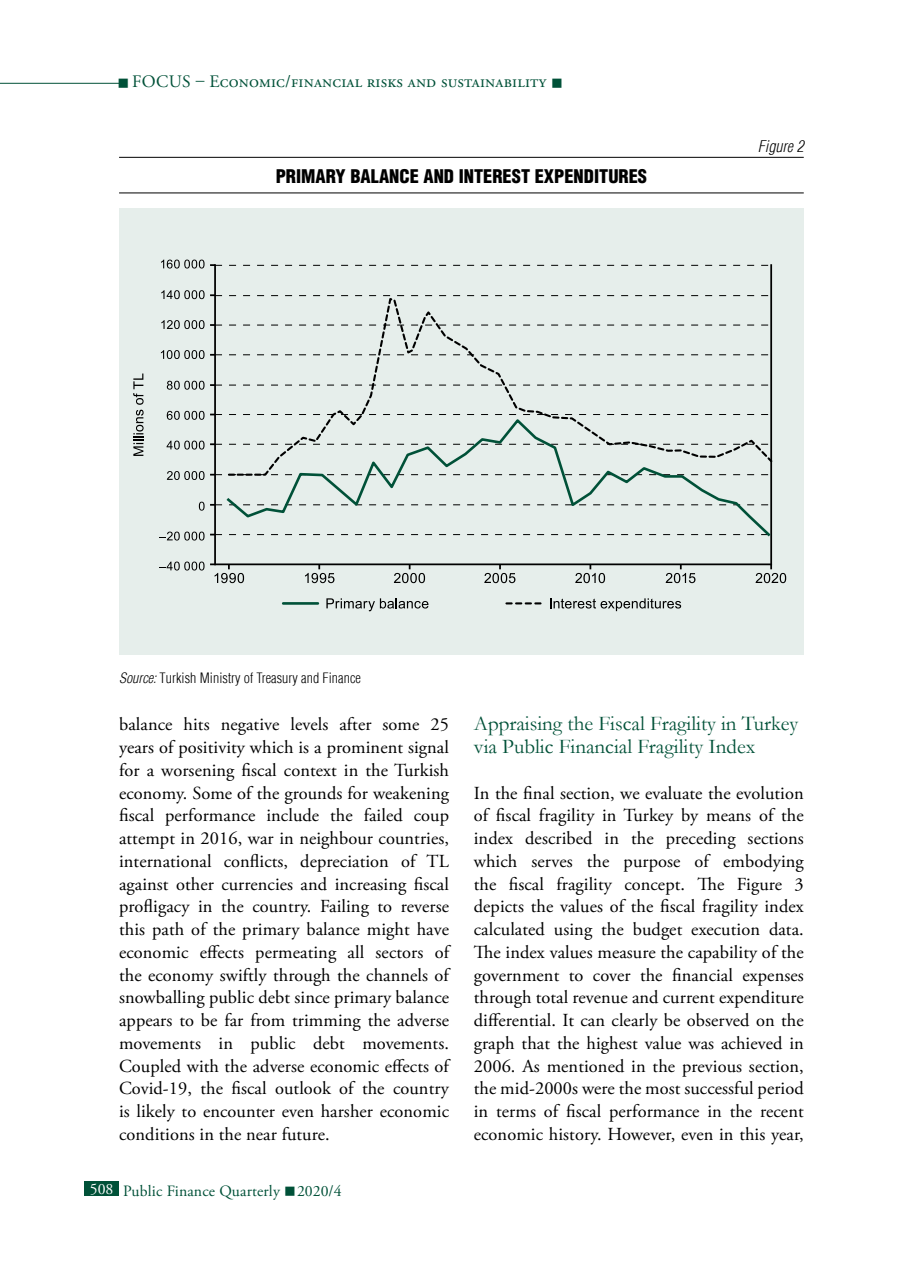
<style>
.page{position:relative;width:903px;height:1275px;background:#fff}
.page>*{position:absolute;margin:0;border:0;box-sizing:border-box;transform-origin:0 0}
.t1{font:21px/22.8px "Garamond";color:#005138}
.t2{font:18.38px/22.8px "Adobe Garamond Pro";color:#000;text-align:justify}
.t3{font:900 condensed 18.38px "H Helvetica";color:#000}
.t4{font:17.5px "Adobe Garamond Pro";letter-spacing:.01em;color:#005138}
.t5{font:15.75px "Adobe Garamond Pro";color:#005138}
.t6{font:italic 300 condensed 15.75px "H Helvetica";letter-spacing:.005em;color:#000}
.t7{font:300 condensed 14px "H Helvetica";letter-spacing:.005em;color:#000}
.s1{font-style:italic}
.s2{color:#fff}
</style>
<div class="page">
<hr style="left:0;top:83px;width:119px;height:1px;background:#005138">
<div style="left:84px;top:1181px;width:35px;height:15px;background:#005138"></div>
<hr style="left:119px;top:157px;width:685px;height:1px;background:#000">
<hr style="left:119px;top:192px;width:685px;height:1px;background:#000">
<div style="left:119px;top:208px;width:685px;height:447px;background:#e6eeeb"></div>
<hr style="left:215px;top:563px;width:556px;height:2px;background:#000">
<hr style="left:214px;top:265px;width:2px;height:299px;background:#000">
<hr style="left:770px;top:265px;width:2px;height:299px;background:#000">
<svg style="left:305px;top:565px;width:29px;height:18px"></svg>
<svg style="left:394px;top:565px;width:31px;height:18px"></svg>
<svg style="left:484px;top:565px;width:31px;height:18px"></svg>
<svg style="left:575px;top:565px;width:30px;height:18px"></svg>
<svg style="left:666px;top:565px;width:29px;height:18px"></svg>
<svg style="left:755px;top:564px;width:31px;height:19px"></svg>
<svg style="left:159px;top:562px;width:85px;height:21px"></svg>
<svg style="left:159px;top:532px;width:612px;height:9px"></svg>
<svg style="left:199px;top:502px;width:24px;height:9px"></svg>
<svg style="left:167px;top:471px;width:55px;height:9px"></svg>
<svg style="left:167px;top:441px;width:55px;height:9px"></svg>
<svg style="left:167px;top:411px;width:55px;height:9px"></svg>
<svg style="left:167px;top:381px;width:55px;height:9px"></svg>
<svg style="left:161px;top:350px;width:61px;height:9px"></svg>
<svg style="left:161px;top:320px;width:61px;height:9px"></svg>
<svg style="left:161px;top:290px;width:610px;height:9px"></svg>
<svg style="left:161px;top:260px;width:610px;height:9px"></svg>
<svg style="left:133px;top:373px;width:11px;height:83px"></svg>
<svg style="left:224px;top:477px;width:549px;height:62px"></svg>
<svg style="left:227px;top:296px;width:546px;height:181px"></svg>
<hr style="left:283px;top:602px;width:35px;height:3px;background:#005138">
<svg style="left:506px;top:602px;width:35px;height:2px"></svg>
<svg style="left:326px;top:598px;width:102px;height:13px"></svg>
<svg style="left:550px;top:598px;width:131px;height:13px"></svg>
<p class="t4" style="left:118px;top:71px;width:447px">■ FOCUS – Economic/financial risks and sustainability ■</p>
<p class="t3" style="left:276px;top:164px;width:373px">PRIMARY BALANCE AND INTEREST EXPENDITURES</p>
<p class="t6" style="left:758px;top:137px;width:48px">Figure 2</p>
<p class="t7" style="left:119px;top:669px;width:243px"><span class="s1">Source:</span> Turkish Ministry of Treasury and Finance</p>
<p class="t2" style="left:119px;top:714px;width:334px">balance hits negative levels after some 25 years of positivity which is a prominent signal for a worsening fiscal context in the Turkish economy. Some of the grounds for weakening fiscal performance include the failed coup attempt in 2016, war in neighbour countries, international conflicts, depreciation of TL against other currencies and increasing fiscal profligacy in the country. Failing to reverse this path of the primary balance might have economic effects permeating all sectors of the economy swiftly through the channels of snowballing public debt since primary balance appears to be far from trimming the adverse movements in public debt movements.<br>Coupled with the adverse economic effects of Covid-19, the fiscal outlook of the country is likely to encounter even harsher economic conditions in the near future.</p>
<p class="t1" style="left:474px;top:712px;width:326px">Appraising the Fiscal Fragility in Turkey via Public Financial Fragility Index</p>
<p class="t2" style="left:474px;top:782px;width:332px">In the final section, we evaluate the evolution of fiscal fragility in Turkey by means of the index described in the preceding sections which serves the purpose of embodying the fiscal fragility concept. The Figure 3 depicts the values of the fiscal fragility index calculated using the budget execution data.<br>The index values measure the capability of the government to cover the financial expenses through total revenue and current expenditure differential. It can clearly be observed on the graph that the highest value was achieved in 2006. As mentioned in the previous section, the mid-2000s were the most successful period in terms of fiscal performance in the recent economic history. However, even in this year,</p>
<p class="t5" style="left:90px;top:1181px;width:253px"><span class="s2">508</span> Public Finance Quarterly ■ 2020/4</p>
</div>
